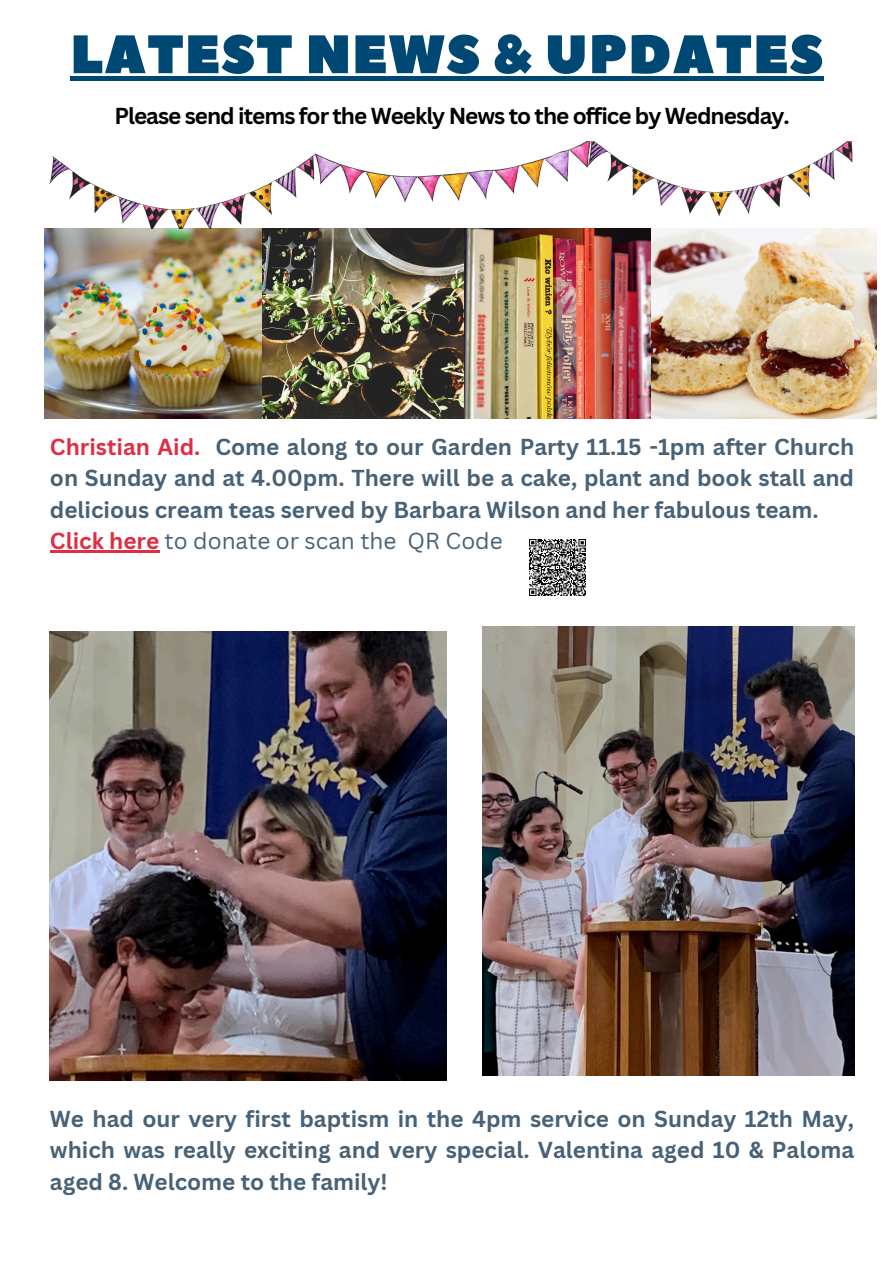
<style>
.page{position:relative;width:894px;height:1264px;background:#fff}
.page>*{position:absolute;margin:0;border:0;box-sizing:border-box;transform-origin:0 0}
.t1{font:54px "Peace Sans";letter-spacing:.02em;color:#004874}
.t2{font:700 22.5px/31.5px "Canva Sans";color:#476176;text-align:justify}
.t3{font:700 22.5px "Canva Sans";letter-spacing:-.045em;color:#000}
.t4{font:22.5px "Canva Sans";color:#476176}
.s1{color:#dd2e44}
.s2{font-weight:700;color:#dd2e44}
</style>
<div class="page">
<hr style="left:50px;top:550px;width:109px;height:2px;background:#dd2e44">
<img style="left:529px;top:539px;width:56px;height:56px">
<img style="left:45px;top:228px;width:217px;height:190px">
<img style="left:262px;top:228px;width:614px;height:190px">
<img style="left:50px;top:142px;width:803px;height:86px">
<img style="left:50px;top:631px;width:396px;height:449px">
<img style="left:482px;top:626px;width:372px;height:449px">
<hr style="left:70px;top:77px;width:754px;height:4px;background:#004874">
<p class="t1" style="left:70px;top:19px;width:754px">LATEST NEWS &amp; UPDATES</p>
<p class="t3" style="left:114px;top:99px;width:676px">Please send items for the Weekly News to the office by Wednesday.</p>
<h1 class="t2" style="left:50px;top:430px;width:805px"><span class="s1">Christian Aid.</span> Come along to our Garden Party 11.15 -1pm after Church on Sunday and at 4.00pm. There will be a cake, plant and book stall and delicious cream teas served by Barbara Wilson and her fabulous team.</h1>
<h2 class="t4" style="left:50px;top:525px;width:454px"><span class="s2">Click here</span> to donate or scan the QR Code</h2>
<h2 class="t2" style="left:50px;top:1102px;width:805px">We had our very first baptism in the 4pm service on Sunday 12th May, which was really exciting and very special. Valentina aged 10 &amp; Paloma aged 8. Welcome to the family!</h2>
</div>
